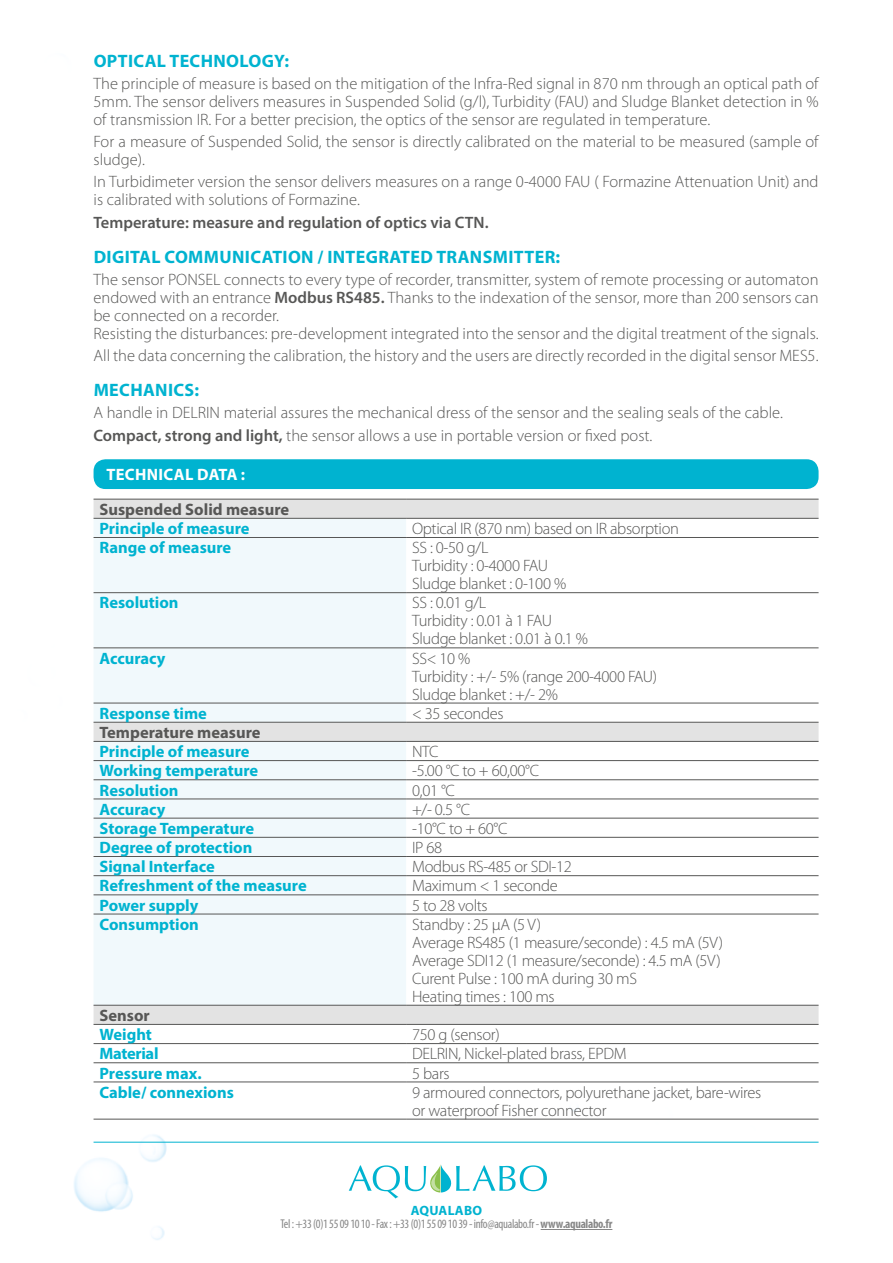
<style>
.page{position:relative;width:893px;height:1263px;background:#fff}
.page>*{position:absolute;margin:0;border:0;box-sizing:border-box;transform-origin:0 0}
.t1{font:700 18px "Myriad Pro";letter-spacing:.02em;color:#00b3d0}
.t2{font:300 16.5px/18px "Myriad Pro";color:#575756;text-align:justify}
.t3{font:300 16.5px/18px "Myriad Pro";letter-spacing:-.02em;color:#575756}
.t4{font:700 16.5px "Myriad Pro";color:#00b3d0}
.t5{font:600 16.5px "Myriad Pro";color:#575756}
.t6{font:700 16.5px "Myriad Pro";color:#575756}
.t7{font:700 16.5px "Myriad Pro";letter-spacing:.02em;color:#fff}
.t8{font:700 16.5px "Myriad Pro";letter-spacing:-.02em;color:#00b3d0}
.t9{font:700 13.5px "Myriad Pro";letter-spacing:.02em;color:#00b3d0}
.t10{font:condensed 12.75px "Myriad Pro";letter-spacing:-.025em;color:#878787}
.s1{font-weight:600}
.s2{font-weight:700}
</style>
<div class="page">
<img style="left:74px;top:459px;width:745px;height:781px">
<div style="left:94px;top:459px;width:725px;height:30px;background:#00b3d0;border-radius:12px"></div>
<hr style="left:94px;top:1142px;width:725px;height:1px;background:#00b3d0">
<svg style="left:349px;top:1164px;width:198px;height:34px"></svg>
<hr style="left:541px;top:1229px;width:71px;height:1px;background:#878787">
<svg style="left:94px;top:500px;width:725px;height:524px"></svg>
<div style="left:94px;top:519px;width:312px;height:486px;background:#f1f9fc"></div>
<hr style="left:94px;top:499px;width:312px;height:1px;background:#575756">
<hr style="left:406px;top:499px;width:413px;height:1px;background:#575756">
<hr style="left:94px;top:518px;width:312px;height:1px;background:#575756">
<hr style="left:406px;top:518px;width:413px;height:1px;background:#575756">
<hr style="left:94px;top:537px;width:312px;height:1px;background:#575756">
<hr style="left:406px;top:537px;width:413px;height:1px;background:#575756">
<hr style="left:94px;top:592px;width:312px;height:1px;background:#575756">
<hr style="left:406px;top:592px;width:413px;height:1px;background:#575756">
<hr style="left:94px;top:647px;width:312px;height:1px;background:#575756">
<hr style="left:406px;top:647px;width:413px;height:1px;background:#575756">
<hr style="left:94px;top:703px;width:312px;height:1px;background:#575756">
<hr style="left:406px;top:703px;width:413px;height:1px;background:#575756">
<hr style="left:94px;top:722px;width:312px;height:1px;background:#575756">
<hr style="left:406px;top:722px;width:413px;height:1px;background:#575756">
<hr style="left:94px;top:741px;width:312px;height:1px;background:#575756">
<hr style="left:406px;top:741px;width:413px;height:1px;background:#575756">
<hr style="left:94px;top:760px;width:312px;height:1px;background:#575756">
<hr style="left:406px;top:760px;width:413px;height:1px;background:#575756">
<hr style="left:94px;top:779px;width:312px;height:1px;background:#575756">
<hr style="left:406px;top:779px;width:413px;height:1px;background:#575756">
<hr style="left:94px;top:798px;width:312px;height:1px;background:#575756">
<hr style="left:406px;top:798px;width:413px;height:1px;background:#575756">
<hr style="left:94px;top:818px;width:312px;height:1px;background:#575756">
<hr style="left:406px;top:818px;width:413px;height:1px;background:#575756">
<hr style="left:94px;top:837px;width:312px;height:1px;background:#575756">
<hr style="left:406px;top:837px;width:413px;height:1px;background:#575756">
<hr style="left:94px;top:856px;width:312px;height:1px;background:#575756">
<hr style="left:406px;top:856px;width:413px;height:1px;background:#575756">
<hr style="left:94px;top:875px;width:312px;height:1px;background:#575756">
<hr style="left:406px;top:875px;width:413px;height:1px;background:#575756">
<hr style="left:94px;top:894px;width:312px;height:1px;background:#575756">
<hr style="left:406px;top:894px;width:413px;height:1px;background:#575756">
<hr style="left:94px;top:914px;width:312px;height:1px;background:#575756">
<hr style="left:406px;top:914px;width:413px;height:1px;background:#575756">
<hr style="left:94px;top:1005px;width:312px;height:1px;background:#575756">
<hr style="left:406px;top:1005px;width:413px;height:1px;background:#575756">
<hr style="left:94px;top:1024px;width:312px;height:1px;background:#575756">
<hr style="left:406px;top:1024px;width:413px;height:1px;background:#575756">
<hr style="left:94px;top:1043px;width:312px;height:1px;background:#575756">
<hr style="left:406px;top:1043px;width:413px;height:1px;background:#575756">
<hr style="left:94px;top:1062px;width:312px;height:1px;background:#575756">
<hr style="left:406px;top:1062px;width:413px;height:1px;background:#575756">
<hr style="left:94px;top:1081px;width:312px;height:1px;background:#575756">
<hr style="left:406px;top:1081px;width:413px;height:1px;background:#575756">
<hr style="left:94px;top:1119px;width:312px;height:1px;background:#575756">
<hr style="left:406px;top:1119px;width:413px;height:1px;background:#575756">
<p class="t1" style="left:94px;top:49px;width:197px">OPTICAL TECHNOLOGY:</p>
<p class="t2" style="left:94px;top:75px;width:726px">The principle of measure is based on the mitigation of the Infra-Red signal in 870 nm through an optical path of 5mm. The sensor delivers measures in Suspended Solid (g/l), Turbidity (FAU) and Sludge Blanket detection in % of transmission IR. For a better precision, the optics of the sensor are regulated in temperature.</p>
<p class="t2" style="left:94px;top:133px;width:726px">For a measure of Suspended Solid, the sensor is directly calibrated on the material to be measured (sample of sludge).</p>
<p class="t2" style="left:94px;top:173px;width:726px">In Turbidimeter version the sensor delivers measures on a range 0-4000 FAU ( Formazine Attenuation Unit) and is calibrated with solutions of Formazine.</p>
<p class="t5" style="left:94px;top:212px;width:397px">Temperature: measure and regulation of optics via CTN.</p>
<p class="t1" style="left:94px;top:245px;width:468px">DIGITAL COMMUNICATION / INTEGRATED TRANSMITTER:</p>
<p class="t2" style="left:94px;top:271px;width:726px">The sensor PONSEL connects to every type of recorder, transmitter, system of remote processing or automaton endowed with an entrance <span class="s1">Modbus RS485.</span> Thanks to the indexation of the sensor, more than 200 sensors can be connected on a recorder.</p>
<p class="t2" style="left:94px;top:325px;width:726px">Resisting the disturbances: pre-development integrated into the sensor and the digital treatment of the signals.</p>
<p class="t2" style="left:94px;top:347px;width:726px">All the data concerning the calibration, the history and the users are directly recorded in the digital sensor MES5.</p>
<p class="t1" style="left:94px;top:378px;width:107px">MECHANICS:</p>
<p class="t2" style="left:94px;top:404px;width:691px">A handle in DELRIN material assures the mechanical dress of the sensor and the sealing seals of the cable.</p>
<p class="t2" style="left:94px;top:426px;width:560px"><span class="s1">Compact, strong and light,</span> the sensor allows a use in portable version or fixed post.</p>
<p class="t7" style="left:106px;top:464px;width:140px">TECHNICAL DATA :</p>
<p class="t6" style="left:100px;top:499px;width:191px">Suspended Solid measure</p>
<p class="t4" style="left:100px;top:518px;width:152px">Principle of measure</p>
<p class="t3" style="left:412px;top:520px;width:268px">Optical IR (870 nm) based on IR absorption</p>
<p class="t4" style="left:100px;top:537px;width:133px">Range of measure</p>
<p class="t2" style="left:412px;top:539px;width:78px">SS : 0-50 g/L</p>
<p class="t3" style="left:412px;top:557px;width:138px">Turbidity : 0-4000 FAU</p>
<p class="t3" style="left:412px;top:575px;width:156px">Sludge blanket : 0-100 %</p>
<p class="t4" style="left:100px;top:592px;width:81px">Resolution</p>
<p class="t2" style="left:412px;top:594px;width:76px">SS : 0.01 g/L</p>
<p class="t3" style="left:412px;top:612px;width:142px">Turbidity : 0.01 à 1 FAU</p>
<p class="t3" style="left:412px;top:630px;width:178px">Sludge blanket : 0.01 à 0.1 %</p>
<p class="t4" style="left:100px;top:647px;width:68px">Accuracy</p>
<p class="t2" style="left:412px;top:649px;width:60px">SS&lt; 10 %</p>
<p class="t3" style="left:412px;top:667px;width:247px">Turbidity : +/- 5% (range 200-4000 FAU)</p>
<p class="t3" style="left:412px;top:685px;width:147px">Sludge blanket : +/- 2%</p>
<p class="t4" style="left:100px;top:702px;width:109px">Response time</p>
<p class="t3" style="left:412px;top:705px;width:93px">&lt; 35 secondes</p>
<p class="t6" style="left:100px;top:722px;width:163px">Temperature measure</p>
<p class="t4" style="left:100px;top:741px;width:152px">Principle of measure</p>
<p class="t2" style="left:412px;top:743px;width:28px">NTC</p>
<p class="t4" style="left:100px;top:760px;width:160px">Working temperature</p>
<p class="t2" style="left:412px;top:762px;width:129px">-5.00 °C to + 60,00°C</p>
<p class="t4" style="left:100px;top:779px;width:81px">Resolution</p>
<p class="t2" style="left:412px;top:781px;width:44px">0,01 °C</p>
<p class="t4" style="left:100px;top:798px;width:68px">Accuracy</p>
<p class="t2" style="left:412px;top:800px;width:60px">+/- 0.5 °C</p>
<p class="t4" style="left:100px;top:817px;width:156px">Storage Temperature</p>
<p class="t2" style="left:412px;top:820px;width:97px">-10°C to + 60°C</p>
<p class="t4" style="left:100px;top:837px;width:154px">Degree of protection</p>
<p class="t2" style="left:412px;top:839px;width:32px">IP 68</p>
<p class="t4" style="left:100px;top:856px;width:117px">Signal Interface</p>
<p class="t3" style="left:412px;top:858px;width:161px">Modbus RS-485 or SDI-12</p>
<p class="t4" style="left:100px;top:875px;width:209px">Refreshment of the measure</p>
<p class="t3" style="left:412px;top:877px;width:147px">Maximum &lt; 1 seconde</p>
<p class="t4" style="left:100px;top:894px;width:100px">Power supply</p>
<p class="t3" style="left:412px;top:896px;width:77px">5 to 28 volts</p>
<p class="t4" style="left:100px;top:913px;width:101px">Consumption</p>
<p class="t3" style="left:412px;top:915px;width:131px">Standby : 25 μA (5 V)</p>
<p class="t3" style="left:412px;top:933px;width:313px">Average RS485 (1 measure/seconde) : 4.5 mA (5V)</p>
<p class="t3" style="left:412px;top:951px;width:310px">Average SDI12 (1 measure/seconde) : 4.5 mA (5V)</p>
<p class="t3" style="left:412px;top:969px;width:226px">Curent Pulse : 100 mA during 30 mS</p>
<p class="t3" style="left:412px;top:987px;width:144px">Heating times : 100 ms</p>
<p class="t6" style="left:100px;top:1005px;width:52px">Sensor</p>
<p class="t4" style="left:100px;top:1024px;width:54px">Weight</p>
<p class="t3" style="left:412px;top:1026px;width:89px">750 g (sensor)</p>
<p class="t8" style="left:100px;top:1043px;width:61px">Material</p>
<p class="t3" style="left:412px;top:1045px;width:216px">DELRIN, Nickel-plated brass, EPDM</p>
<p class="t4" style="left:100px;top:1062px;width:104px">Pressure max.</p>
<p class="t2" style="left:412px;top:1064px;width:39px">5 bars</p>
<p class="t4" style="left:100px;top:1081px;width:136px">Cable/ connexions</p>
<p class="t3" style="left:412px;top:1083px;width:351px">9 armoured connectors, polyurethane jacket, bare-wires or waterproof Fisher connector</p>
<p class="t9" style="left:411px;top:1201px;width:73px">AQUALABO</p>
<p class="t10" style="left:281px;top:1216px;width:333px">Tel : +33 (0)1 55 09 10 10 - Fax : +33 (0)1 55 09 10 39 - info@aqualabo.fr - <span class="s2">www.aqualabo.fr</span></p>
</div>
